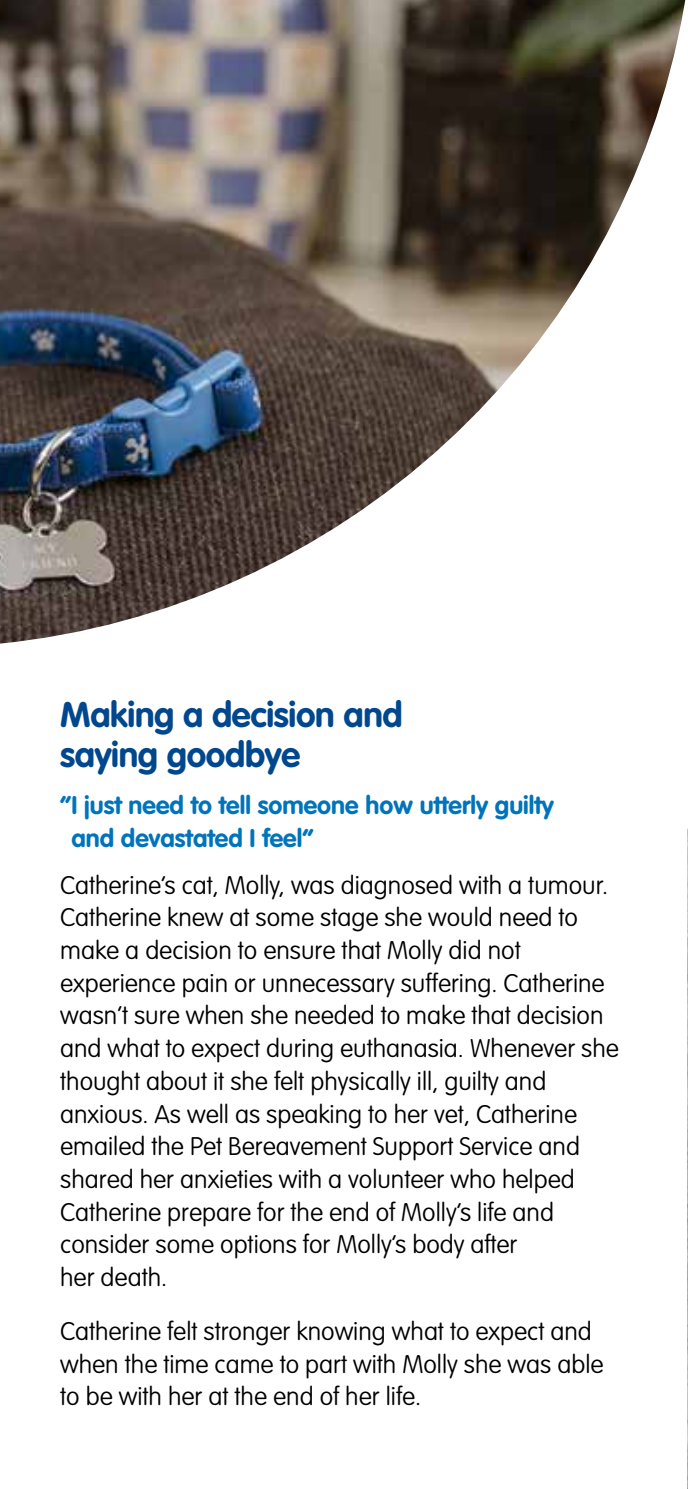
<style>
.page{position:relative;width:688px;height:1489px;background:#fff}
.page>*{position:absolute;margin:0;border:0;box-sizing:border-box;transform-origin:0 0}
.t1{font:700 35.25px/40.2px "VAG Rounded Std";letter-spacing:-.01em;color:#00478d}
.t2{font:100 25px/32.8px "VAG Rounded Std";color:#000}
.t3{font:700 25px/32.8px "VAG Rounded Std";color:#0074bb}
</style>
<div class="page">
<img style="left:0;top:0;width:685px;height:643px">
<img style="left:687px;top:828px;width:1px;height:660px">
<h1 class="t1" style="left:60px;top:695px;width:344px">Making a decision and saying goodbye</h1>
<p class="t3" style="left:71px;top:790px;width:484px;text-indent:-11px">“I just need to tell someone how utterly guilty and devastated I feel”</p>
<p class="t2" style="left:60px;top:869px;width:560px">Catherine’s cat, Molly, was diagnosed with a tumour.<br>Catherine knew at some stage she would need to make a decision to ensure that Molly did not experience pain or unnecessary suffering. Catherine wasn’t sure when she needed to make that decision and what to expect during euthanasia. Whenever she thought about it she felt physically ill, guilty and anxious. As well as speaking to her vet, Catherine emailed the Pet Bereavement Support Service and shared her anxieties with a volunteer who helped Catherine prepare for the end of Molly’s life and consider some options for Molly’s body after<br>her death.</p>
<p class="t2" style="left:60px;top:1315px;width:544px">Catherine felt stronger knowing what to expect and when the time came to part with Molly she was able to be with her at the end of her life.</p>
</div>
